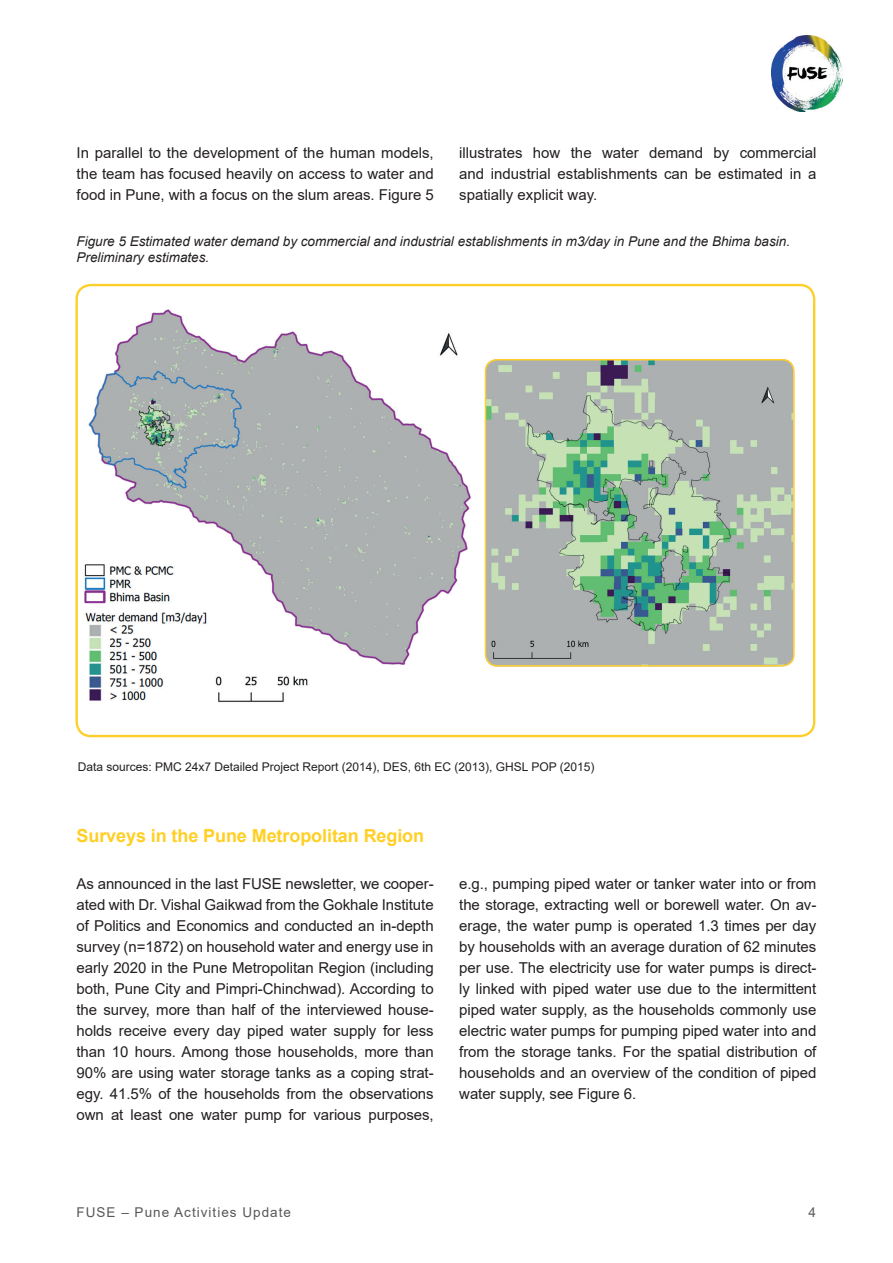
<style>
.page{position:relative;width:893px;height:1263px;background:#fff}
.page>*{position:absolute;margin:0;border:0;box-sizing:border-box;transform-origin:0 0}
.t1{font:700 18px "Arial";letter-spacing:-.005em;color:#ffcf23}
.t2{font:15px/21px "Arial";letter-spacing:-.005em;color:#231f20;text-align:justify}
.t3{font:italic 13.5px/16.5px "Arial";color:#231f20}
.t4{font:13.5px "Arial";letter-spacing:.075em;color:#57585a}
.t5{font:12px "Arial";color:#231f20}
</style>
<div class="page">
<img style="left:771px;top:35px;width:71px;height:77px">
<img style="left:78px;top:293px;width:408px;height:409px">
<div style="left:75px;top:284px;width:740px;height:453px;border:2px solid #fecf2a;border-radius:14px"></div>
<img style="left:486px;top:359px;width:307px;height:307px">
<div style="left:485px;top:359px;width:310px;height:307px;border:2px solid #fecf2a;border-radius:12px"></div>
<p class="t2" style="left:77px;top:142px;width:359px">In parallel to the development of the human models, the team has focused heavily on access to water and food in Pune, with a focus on the slum areas. Figure 5</p>
<p class="t2" style="left:459px;top:142px;width:359px">illustrates how the water demand by commercial and industrial establishments can be estimated in a spatially explicit way.</p>
<p class="t3" style="left:77px;top:233px;width:715px">Figure 5 Estimated water demand by commercial and industrial establishments in m3/day in Pune and the Bhima basin.<br>Preliminary estimates.</p>
<p class="t5" style="left:78px;top:758px;width:518px">Data sources: PMC 24x7 Detailed Project Report (2014), DES, 6th EC (2013), GHSL POP (2015)</p>
<p class="t1" style="left:77px;top:823px;width:349px">Surveys in the Pune Metropolitan Region</p>
<p class="t2" style="left:77px;top:873px;width:359px">As announced in the last FUSE newsletter, we cooper&shy;ated with Dr. Vishal Gaikwad from the Gokhale Institute of Politics and Economics and conducted an in-depth survey (n=1872) on household water and energy use in early 2020 in the Pune Metropolitan Region (including both, Pune City and Pimpri-Chinchwad). According to the survey, more than half of the interviewed house&shy;holds receive every day piped water supply for less than 10 hours. Among those households, more than 90% are using water storage tanks as a coping strat&shy;egy. 41.5% of the households from the observations own at least one water pump for various purposes,</p>
<p class="t2" style="left:459px;top:873px;width:359px">e.g., pumping piped water or tanker water into or from the storage, extracting well or borewell water. On av&shy;erage, the water pump is operated 1.3 times per day by households with an average duration of 62 minutes per use. The electricity use for water pumps is direct&shy;ly linked with piped water use due to the intermittent piped water supply, as the households commonly use electric water pumps for pumping piped water into and from the storage tanks. For the spatial distribution of households and an overview of the condition of piped water supply, see Figure 6.</p>
<p class="t4" style="left:77px;top:1202px;width:216px">FUSE – Pune Activities Update</p>
<p class="t4" style="left:809px;top:1202px;width:9px">4</p>
</div>
